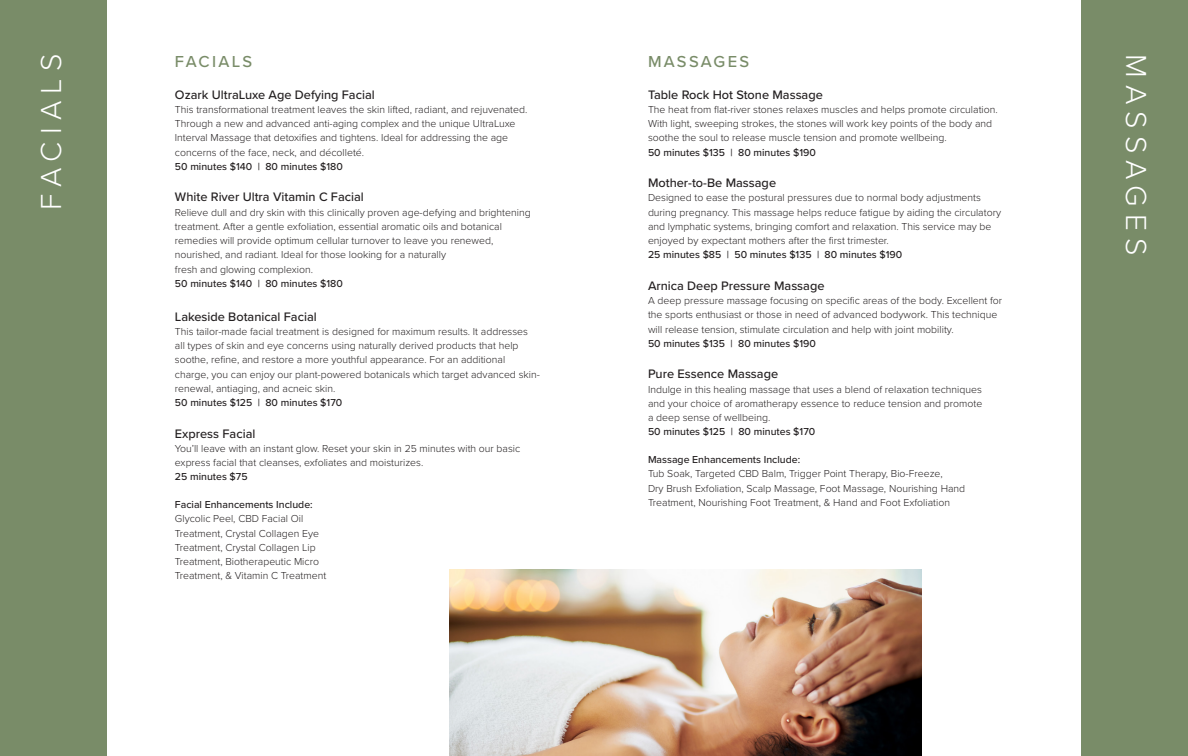
<style>
.page{position:relative;width:1188px;height:756px;background:#fff}
.page>*{position:absolute;margin:0;border:0;box-sizing:border-box;transform-origin:0 0}
.t1{font:300 30px "Proxima Nova";letter-spacing:.24em;color:#fff}
.t2{font:500 16.5px "Proxima Nova";letter-spacing:.14em;color:#798c68}
.t3{font:500 12.75px "Proxima Nova";color:#231f20}
.t4{font:300 10.5px/14.2px "Proxima Nova";color:#231f20}
.t5{font:500 10.5px "Proxima Nova";color:#231f20}
</style>
<div class="page">
<div style="left:0;top:0;width:107px;height:756px;background:#798c68"></div>
<div style="left:1081px;top:0;width:107px;height:756px;background:#798c68"></div>
<img style="left:450px;top:569px;width:471px;height:187px">
<h1 class="t1" style="left:29px;top:210px;width:157px;rotate:-90deg">FACIALS</h1>
<h2 class="t2" style="left:648px;top:49px;width:103px">MASSAGES</h2>
<h2 class="t2" style="left:175px;top:49px;width:79px">FACIALS</h2>
<p class="t3" style="left:175px;top:85px;width:201px">Ozark UltraLuxe Age Defying Facial</p>
<p class="t4" style="left:175px;top:102px;width:354px">This transformational treatment leaves the skin lifted, radiant, and rejuvenated.<br>Through a new and advanced anti-aging complex and the unique UltraLuxe Interval Massage that detoxifies and tightens. Ideal for addressing the age concerns of the face, neck, and décolleté.</p>
<p class="t5" style="left:175px;top:158px;width:169px">50 minutes $140 | 80 minutes $180</p>
<p class="t3" style="left:175px;top:188px;width:190px">White River Ultra Vitamin C Facial</p>
<p class="t4" style="left:175px;top:204px;width:357px">Relieve dull and dry skin with this clinically proven age-defying and brightening treatment. After a gentle exfoliation, essential aromatic oils and botanical remedies will provide optimum cellular turnover to leave you renewed, nourished, and radiant. Ideal for those looking for a naturally<br>fresh and glowing complexion.</p>
<p class="t5" style="left:175px;top:275px;width:169px">50 minutes $140 | 80 minutes $180</p>
<p class="t3" style="left:175px;top:307px;width:143px">Lakeside Botanical Facial</p>
<p class="t4" style="left:175px;top:324px;width:366px">This tailor-made facial treatment is designed for maximum results. It addresses all types of skin and eye concerns using naturally derived products that help soothe, refine, and restore a more youthful appearance. For an additional charge, you can enjoy our plant-powered botanicals which target advanced skin&shy;renewal, antiaging, and acneic skin.</p>
<p class="t5" style="left:175px;top:395px;width:169px">50 minutes $125 | 80 minutes $170</p>
<p class="t3" style="left:175px;top:424px;width:82px">Express Facial</p>
<p class="t4" style="left:175px;top:441px;width:347px">You’ll leave with an instant glow. Reset your skin in 25 minutes with our basic express facial that cleanses, exfoliates and moisturizes.</p>
<p class="t5" style="left:175px;top:469px;width:74px">25 minutes $75</p>
<p class="t5" style="left:175px;top:497px;width:139px">Facial Enhancements Include:</p>
<p class="t4" style="left:175px;top:511px;width:153px">Glycolic Peel, CBD Facial Oil<br>Treatment, Crystal Collagen Eye<br>Treatment, Crystal Collagen Lip<br>Treatment, Biotherapeutic Micro<br>Treatment, &amp; Vitamin C Treatment</p>
<p class="t3" style="left:648px;top:85px;width:176px">Table Rock Hot Stone Massage</p>
<p class="t4" style="left:648px;top:102px;width:351px">The heat from flat-river stones relaxes muscles and helps promote circulation.<br>With light, sweeping strokes, the stones will work key points of the body and soothe the soul to release muscle tension and promote wellbeing.</p>
<p class="t5" style="left:648px;top:144px;width:169px">50 minutes $135 | 80 minutes $190</p>
<p class="t3" style="left:648px;top:173px;width:130px">Mother-to-Be Massage</p>
<p class="t4" style="left:648px;top:190px;width:355px">Designed to ease the postural pressures due to normal body adjustments during pregnancy. This massage helps reduce fatigue by aiding the circulatory and lymphatic systems, bringing comfort and relaxation. This service may be enjoyed by expectant mothers after the first trimester.</p>
<p class="t5" style="left:648px;top:247px;width:256px">25 minutes $85 | 50 minutes $135 | 80 minutes $190</p>
<p class="t3" style="left:648px;top:276px;width:178px">Arnica Deep Pressure Massage</p>
<p class="t4" style="left:648px;top:293px;width:356px">A deep pressure massage focusing on specific areas of the body. Excellent for the sports enthusiast or those in need of advanced bodywork. This technique will release tension, stimulate circulation and help with joint mobility.</p>
<p class="t5" style="left:648px;top:335px;width:169px">50 minutes $135 | 80 minutes $190</p>
<p class="t3" style="left:648px;top:365px;width:132px">Pure Essence Massage</p>
<p class="t4" style="left:648px;top:381px;width:336px;text-align:justify">Indulge in this healing massage that uses a blend of relaxation techniques and your choice of aromatherapy essence to reduce tension and promote a deep sense of wellbeing.</p>
<p class="t5" style="left:648px;top:424px;width:169px">50 minutes $125 | 80 minutes $170</p>
<p class="t5" style="left:648px;top:452px;width:154px">Massage Enhancements Include:</p>
<p class="t4" style="left:648px;top:466px;width:319px">Tub Soak, Targeted CBD Balm, Trigger Point Therapy, Bio-Freeze,<br>Dry Brush Exfoliation, Scalp Massage, Foot Massage, Nourishing Hand<br>Treatment, Nourishing Foot Treatment, &amp; Hand and Foot Exfoliation</p>
<h1 class="t1" style="left:1158px;top:54px;width:203px;rotate:90deg">MASSAGES</h1>
</div>
